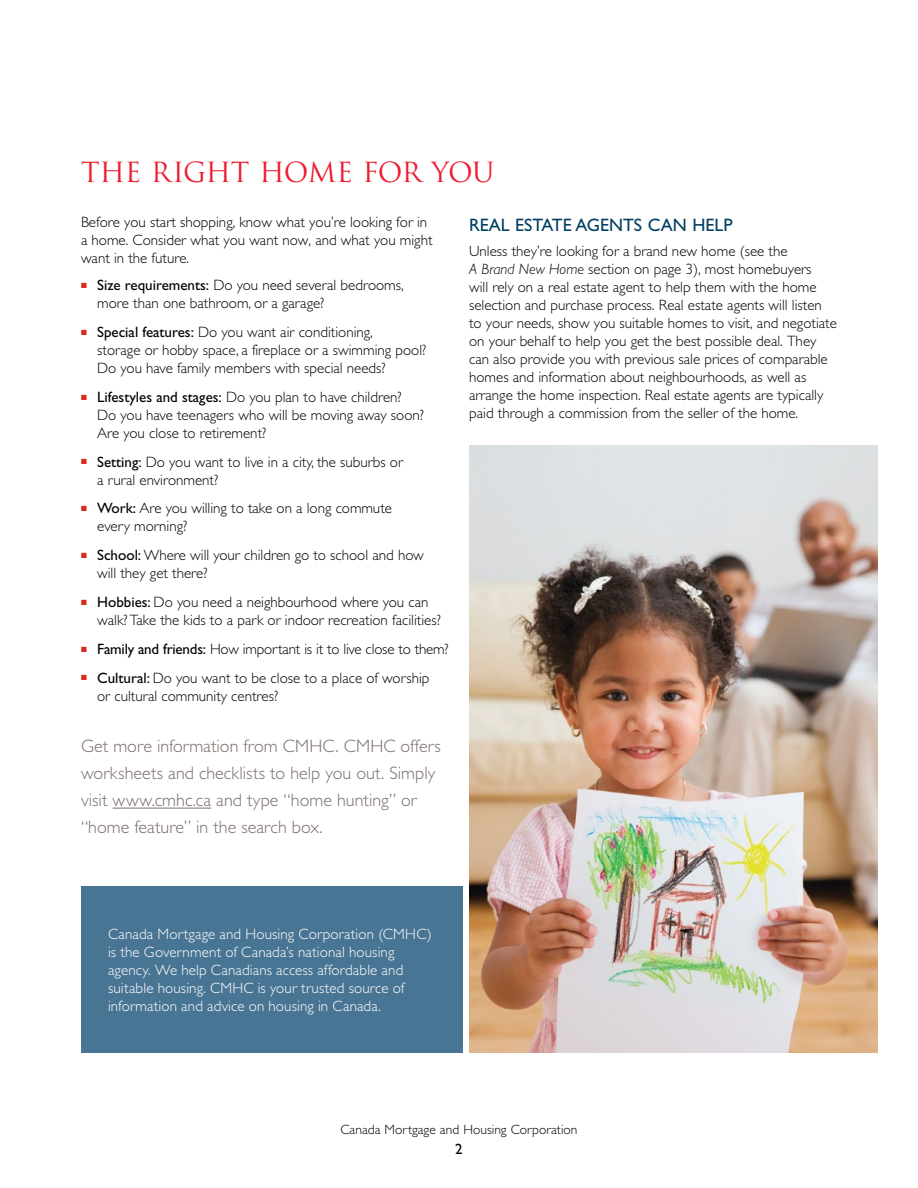
<style>
.page{position:relative;width:918px;height:1188px;background:#fff}
.page>*{position:absolute;margin:0;border:0;box-sizing:border-box;transform-origin:0 0}
.Subhead2_H2{font:27px "Trajan Pro";letter-spacing:-.03em;color:#ed1c2e}
.Body_pullout_P{font:300 18px/27px "Gill Sans Std";letter-spacing:.005em;color:#796d6a}
.SubHead3_H3{font:18px "Gill Sans Std";color:#004062}
.Body1_P{font:300 15px/18px "Gill Sans Std";color:#000}
.Box_Body_P{font:300 15px/18px "Gill Sans Std";letter-spacing:.01em;color:#fff}
.t1{font:15px "Gill Sans Std";color:#000}
.t2{font:300 13.5px "Gill Sans Std";color:#000}
.s1{color:#d52b1e}
.s2{font-weight:400}
.s3{font-style:italic}
</style>
<div class="page">
<hr style="left:113px;top:808px;width:98px;height:1px;background:#796d6a">
<img style="left:469px;top:446px;width:409px;height:607px">
<div style="left:81px;top:886px;width:381px;height:167px;background:#497594"></div>
<h2 class="Subhead2_H2" style="left:81px;top:155px;width:415px">THE RIGHT HOME FOR YOU</h2>
<p class="Body1_P" style="left:81px;top:213px;width:353px">Before you start shopping, know what you’re looking for in a home. Consider what you want now, and what you might want in the future.</p>
<p class="Body1_P" style="left:97px;top:276px;width:308px;text-indent:-16px"><span class="s1">■</span> <span class="s2">Size requirements:</span> Do you need several bedrooms, more than one bathroom, or a garage?</p>
<p class="Body1_P" style="left:97px;top:323px;width:331px;text-indent:-16px"><span class="s1">■</span> <span class="s2">Special features:</span> Do you want air conditioning,<br>storage or hobby space, a fireplace or a swimming pool?<br>Do you have family members with special needs?</p>
<p class="Body1_P" style="left:97px;top:388px;width:328px;text-indent:-16px"><span class="s1">■</span> <span class="s2">Lifestyles and stages:</span> Do you plan to have children?<br>Do you have teenagers who will be moving away soon?<br>Are you close to retirement?</p>
<p class="Body1_P" style="left:97px;top:453px;width:307px;text-indent:-16px"><span class="s1">■</span> <span class="s2">Setting:</span> Do you want to live in a city, the suburbs or a rural environment?</p>
<p class="Body1_P" style="left:97px;top:500px;width:296px;text-indent:-16px"><span class="s1">■</span> <span class="s2">Work:</span> Are you willing to take on a long commute every morning?</p>
<p class="Body1_P" style="left:97px;top:546px;width:328px;text-indent:-16px"><span class="s1">■</span> <span class="s2">School:</span> Where will your children go to school and how will they get there?</p>
<p class="Body1_P" style="left:97px;top:593px;width:345px;text-indent:-16px"><span class="s1">■</span> <span class="s2">Hobbies:</span> Do you need a neighbourhood where you can walk? Take the kids to a park or indoor recreation facilities?</p>
<p class="Body1_P" style="left:81px;top:640px;width:369px"><span class="s1">■</span> <span class="s2">Family and friends:</span> How important is it to live close to them?</p>
<p class="Body1_P" style="left:97px;top:669px;width:334px;text-indent:-16px"><span class="s1">■</span> <span class="s2">Cultural:</span> Do you want to be close to a place of worship or cultural community centres?</p>
<p class="Body_pullout_P" style="left:81px;top:733px;width:361px">Get more information from CMHC. CMHC offers worksheets and checklists to help you out. Simply visit www.cmhc.ca and type “home hunting” or “home feature” in the search box.</p>
<h3 class="SubHead3_H3" style="left:469px;top:214px;width:265px">REAL ESTATE AGENTS CAN HELP</h3>
<p class="Body1_P" style="left:469px;top:242px;width:369px">Unless they’re looking for a brand new home (see the<br><span class="s3">A Brand New Home</span> section on page 3), most homebuyers<br>will rely on a real estate agent to help them with the home selection and purchase process. Real estate agents will listen to your needs, show you suitable homes to visit, and negotiate on your behalf to help you get the best possible deal. They can also provide you with previous sale prices of comparable homes and information about neighbourhoods, as well as arrange the home inspection. Real estate agents are typically paid through a commission from the seller of the home.</p>
<p class="Box_Body_P" style="left:108px;top:925px;width:325px">Canada Mortgage and Housing Corporation (CMHC) is the Government of Canada’s national housing agency. We help Canadians access affordable and suitable housing. CMHC is your trusted source of information and advice on housing in Canada.</p>
<p class="t2" style="left:341px;top:1122px;width:238px">Canada Mortgage and Housing Corporation</p>
<p class="t1" style="left:455px;top:1141px;width:9px">2</p>
</div>
